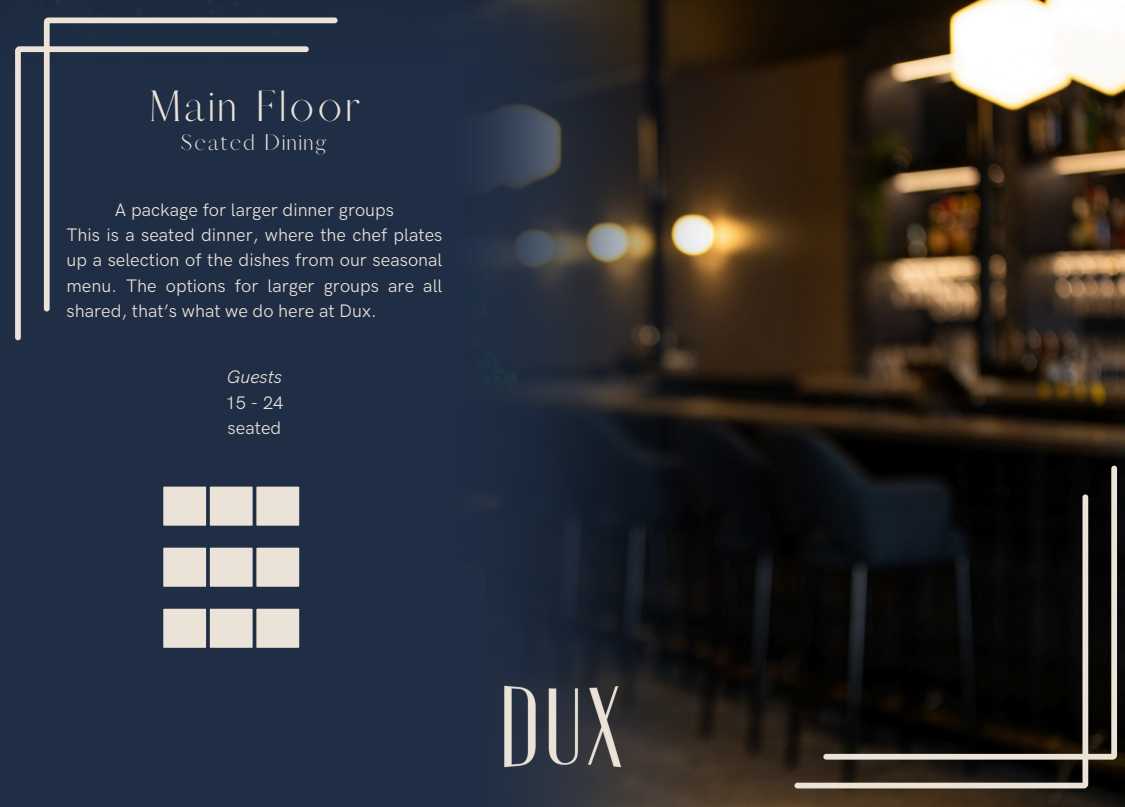
<style>
.page{position:relative;width:1125px;height:807px;background:#fff}
.page>*{position:absolute;margin:0;border:0;box-sizing:border-box;transform-origin:0 0}
.t1{font:39.25px "Afrah";letter-spacing:.1em;color:#eae2d8}
.t2{font:20.38px "Afrah";letter-spacing:.1em;color:#eae2d8}
.t3{font:18.12px/25.2px "HK Grotesk Pro";color:#eae2d8;text-align:justify}
.t4{font:italic 18.12px "HK Grotesk Pro";color:#eae2d8}
</style>
<div class="page">
<img style="left:710px;top:0;width:414px;height:806px">
<img style="left:0;top:0;width:710px;height:806px">
<svg style="left:44px;top:17px;width:294px;height:294px;background:#354154"></svg>
<svg style="left:15px;top:46px;width:294px;height:294px;background:#2f3c51"></svg>
<svg style="left:795px;top:494px;width:293px;height:294px;background:#2c2723"></svg>
<svg style="left:823px;top:465px;width:294px;height:294px;background:#0c0c0c"></svg>
<img style="left:497px;top:681px;width:131px;height:89px">
<svg style="left:161px;top:545px;width:140px;height:43px;background:#c8c4bf"></svg>
<svg style="left:161px;top:606px;width:140px;height:43px;background:#c8c4bf"></svg>
<svg style="left:161px;top:484px;width:140px;height:43px;background:#c8c4bf"></svg>
<p class="t1" style="left:149px;top:81px;width:212px">Main Floor</p>
<h1 class="t2" style="left:181px;top:129px;width:147px">Seated Dining</h1>
<p class="t3" style="left:115px;top:197px;width:281px">A package for larger dinner groups</p>
<h2 class="t3" style="left:67px;top:223px;width:377px">This is a seated dinner, where the chef plates up a selection of the dishes from our seasonal menu. The options for larger groups are all shared, that’s what we do here at Dux.</h2>
<p class="t4" style="left:227px;top:367px;width:57px">Guests</p>
<p class="t3" style="left:226px;top:390px;width:59px">15 - 24</p>
<p class="t3" style="left:228px;top:416px;width:55px">seated</p>
</div>
